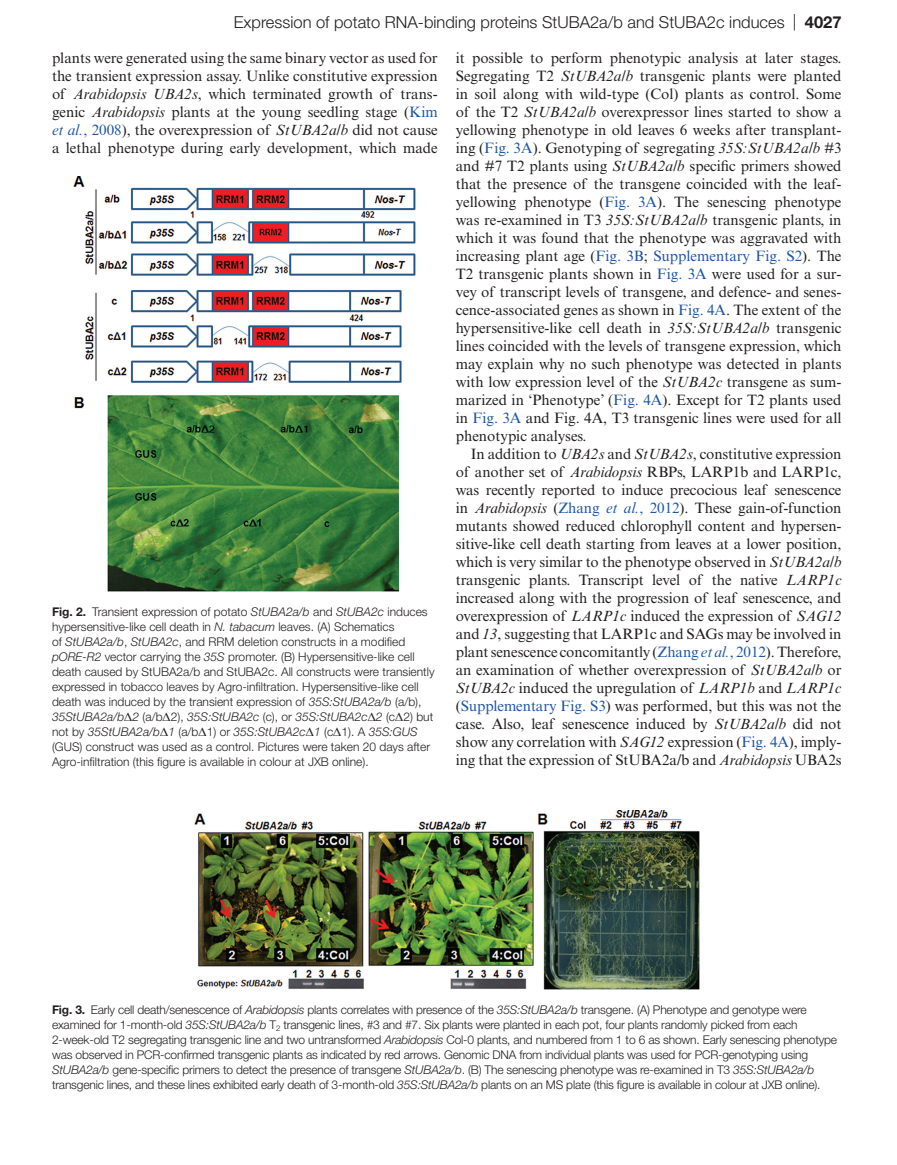
<style>
.page{position:relative;width:897px;height:1165px;background:#fff}
.page>*{position:absolute;margin:0;border:0;box-sizing:border-box;transform-origin:0 0}
.t1{font:300 16.5px "Helvetica Neue LT Std";color:#231f20}
.t2{font:15px/18px "Times New Roman MT Std";color:#231f20;text-align:justify}
.t3{font:300 12px/15px "Helvetica Neue LT Std";letter-spacing:-.015em;color:#231f20}
.s1{font-weight:700}
.s2{font-style:italic}
.s3{color:#1e56a6}
.s4{font-style:italic;color:#1e56a6}
.s5{font-family:"Gandhari Unicode";font-weight:400}
</style>
<div class="page">
<img style="left:74px;top:176px;width:342px;height:416px">
<img style="left:194px;top:810px;width:505px;height:179px">
<p class="t1" style="left:234px;top:12px;width:609px">Expression of potato RNA-binding proteins StUBA2a/b and StUBA2c induces | <span class="s1">4027</span></p>
<p class="t2" style="left:52px;top:49px;width:387px">plants were generated using the same binary vector as used for the transient expression assay. Unlike constitutive expression of <span class="s2">Arabidopsis UBA2s</span>, which terminated growth of trans&shy;genic <span class="s2">Arabidopsis</span> plants at the young seedling stage (<span class="s3">Kim </span><span class="s4">et al.</span><span class="s3">, 2008</span>), the overexpression of <span class="s2">StUBA2a/b</span> did not cause a lethal phenotype during early development, which made</p>
<p class="t2" style="left:455px;top:49px;width:387px">it possible to perform phenotypic analysis at later stages.<br>Segregating T2 <span class="s2">StUBA2a/b</span> transgenic plants were planted in soil along with wild-type (Col) plants as control. Some of the T2 <span class="s2">StUBA2a/b</span> overexpressor lines started to show a yellowing phenotype in old leaves 6 weeks after transplant&shy;ing (<span class="s3">Fig. 3A</span>). Genotyping of segregating <span class="s2">35S:StUBA2a/b #</span>3 and #7 T2 plants using <span class="s2">StUBA2a/b</span> specific primers showed that the presence of the transgene coincided with the leaf&shy;yellowing phenotype (<span class="s3">Fig. 3A</span>). The senescing phenotype was re-examined in T3 <span class="s2">35S:StUBA2a/b</span> transgenic plants, in which it was found that the phenotype was aggravated with increasing plant age (<span class="s3">Fig. 3B</span>; <span class="s3">Supplementary Fig. S2</span>). The T2 transgenic plants shown in <span class="s3">Fig. 3A</span> were used for a sur&shy;vey of transcript levels of transgene, and defence- and senes&shy;cence-associated genes as shown in <span class="s3">Fig. 4A</span>. The extent of the hypersensitive-like cell death in <span class="s2">35S:StUBA2a/b</span> transgenic lines coincided with the levels of transgene expression, which may explain why no such phenotype was detected in plants with low expression level of the <span class="s2">StUBA2c</span> transgene as sum&shy;marized in ‘Phenotype’ (<span class="s3">Fig. 4A</span>). Except for T2 plants used in <span class="s3">Fig. 3A</span> and Fig. 4A, T3 transgenic lines were used for all phenotypic analyses.</p>
<p class="t2" style="left:455px;top:445px;width:387px;text-indent:15px">In addition to <span class="s2">UBA2s</span> and <span class="s2">StUBA2s</span>, constitutive expression of another set of <span class="s2">Arabidopsis</span> RBPs, LARP1b and LARP1c, was recently reported to induce precocious leaf senescence in <span class="s2">Arabidopsis</span> (<span class="s3">Zhang</span> <span class="s4">et al.</span><span class="s3">, 2012</span>). These gain-of-function mutants showed reduced chlorophyll content and hypersen&shy;sitive-like cell death starting from leaves at a lower position, which is very similar to the phenotype observed in <span class="s2">StUBA2a/b </span>transgenic plants. Transcript level of the native <span class="s2">LARP1c </span>increased along with the progression of leaf senescence, and overexpression of <span class="s2">LARP1c</span> induced the expression of <span class="s2">SAG12 </span>and <span class="s2">13</span>, suggesting that LARP1c and SAGs may be involved in plant senescence concomitantly (<span class="s3">Zhang</span> <span class="s4">et al.</span><span class="s3">, 2012</span>). Therefore, an examination of whether overexpression of <span class="s2">StUBA2a/b</span> or <span class="s2">StUBA2c</span> induced the upregulation of <span class="s2">LARP1b</span> and <span class="s2">LARP1c </span>(<span class="s3">Supplementary Fig. S3</span>) was performed, but this was not the case. Also, leaf senescence induced by <span class="s2">StUBA2a/b</span> did not show any correlation with <span class="s2">SAG12</span> expression (<span class="s3">Fig. 4A</span>), imply&shy;ing that the expression of StUBA2a/b and <span class="s2">Arabidopsis</span> UBA2s</p>
<p class="t3" style="left:52px;top:604px;width:384px"><span class="s1">Fig. 2.</span> Transient expression of potato <span class="s2">StUBA2a/b</span> and <span class="s2">StUBA2c</span> induces hypersensitive-like cell death in <span class="s2">N. tabacum</span> leaves. (A) Schematics<br>of <span class="s2">StUBA2a/b</span>, <span class="s2">StUBA2c</span>, and RRM deletion constructs in a modified <span class="s2">pORE-R2</span> vector carrying the <span class="s2">35S</span> promoter. (B) Hypersensitive-like cell death caused by StUBA2a/b and StUBA2c. All constructs were transiently expressed in tobacco leaves by Agro-infiltration. Hypersensitive-like cell death was induced by the transient expression of <span class="s2">35S:StUBA2a/b</span> (a/b), <span class="s2">35StUBA2a/b</span><span class="s5">Δ</span><span class="s2">2</span> (a/b<span class="s5">Δ</span>2), <span class="s2">35S:StUBA2c</span> (c), or <span class="s2">35S:StUBA2c</span><span class="s5">Δ</span><span class="s2">2</span> (c<span class="s5">Δ</span>2) but not by <span class="s2">35StUBA2a/b</span><span class="s5">Δ</span><span class="s2">1</span> (a/b<span class="s5">Δ</span>1) or <span class="s2">35S:StUBA2c</span><span class="s5">Δ</span><span class="s2">1</span> (c<span class="s5">Δ</span>1). A <span class="s2">35S:GUS </span>(GUS) construct was used as a control. Pictures were taken 20 days after Agro-infiltration (this figure is available in colour at JXB online).</p>
<p class="t3" style="left:52px;top:1001px;width:786px"><span class="s1">Fig. 3.</span> Early cell death/senescence of <span class="s2">Arabidopsis</span> plants correlates with presence of the <span class="s2">35S:StUBA2a/b</span> transgene. (A) Phenotype and genotype were examined for 1-month-old <span class="s2">35S:StUBA2a/b</span> T<sub>2</sub> transgenic lines, #3 and #7. Six plants were planted in each pot, four plants randomly picked from each 2-week-old T2 segregating transgenic line and two untransformed <span class="s2">Arabidopsis</span> Col-0 plants, and numbered from 1 to 6 as shown. Early senescing phenotype was observed in PCR-confirmed transgenic plants as indicated by red arrows. Genomic DNA from individual plants was used for PCR-genotyping using <span class="s2">StUBA2a/b</span> gene-specific primers to detect the presence of transgene <span class="s2">StUBA2a/b</span>. (B) The senescing phenotype was re-examined in T3 <span class="s2">35S:StUBA2a/b </span>transgenic lines, and these lines exhibited early death of 3-month-old <span class="s2">35S:StUBA2a/b</span> plants on an MS plate (this figure is available in colour at JXB online).</p>
</div>
